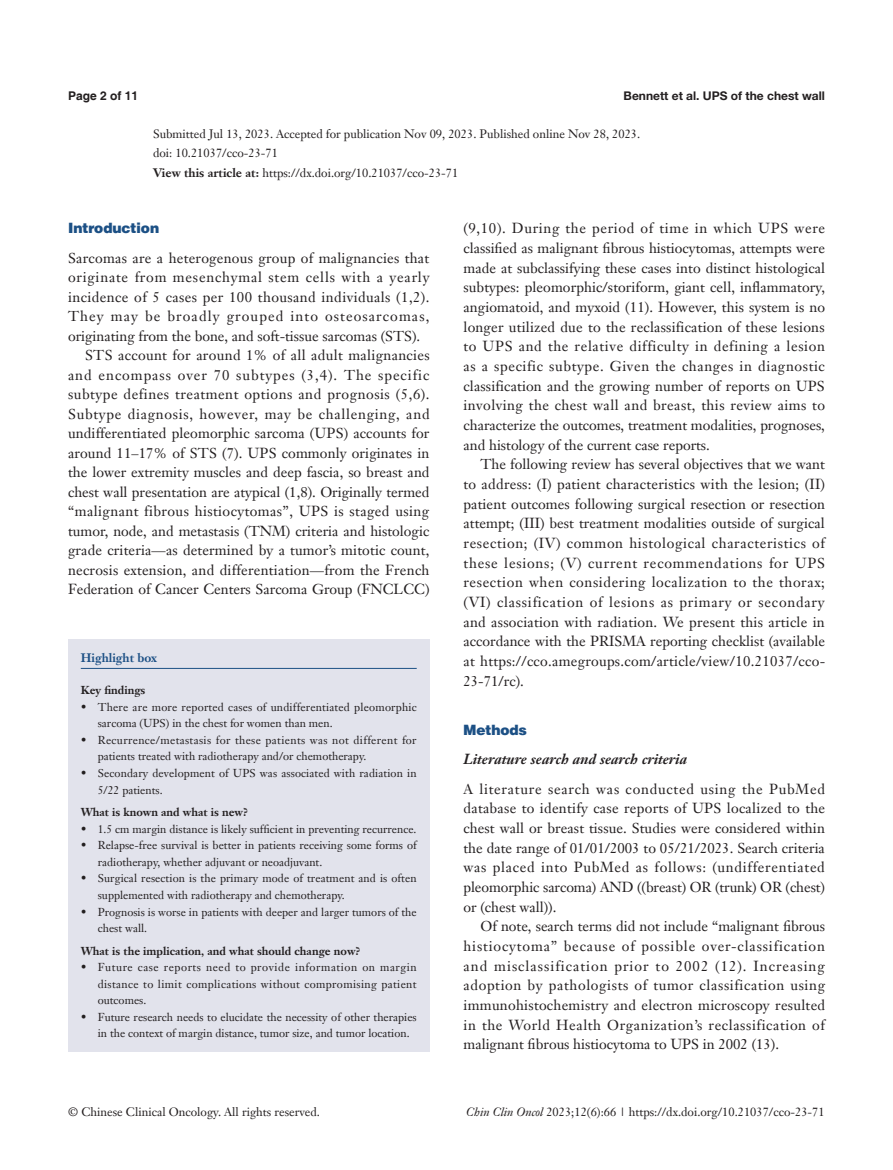
<style>
.page{position:relative;width:893px;height:1170px;background:#fff}
.page>*{position:absolute;margin:0;border:0;box-sizing:border-box;transform-origin:0 0}
.t1{font:14.25px/19.6px "Janson Text LT";letter-spacing:.01em;color:#231f20;text-align:justify}
.t2{font:14.25px "Janson Text LT";letter-spacing:.03em;color:#231f20}
.t3{font:14.25px "Janson Text LT";letter-spacing:.035em;color:#231f20}
.t4{font:14.25px "Janson Text LT";letter-spacing:.05em;color:#231f20}
.t5{font:14.25px "Janson Text LT";letter-spacing:.055em;color:#231f20}
.t6{font:14.25px "Janson Text LT";letter-spacing:.065em;color:#231f20}
.t7{font:14.25px "Janson Text LT";letter-spacing:.075em;color:#231f20}
.t8{font:italic 700 14.25px "Janson Text LT";color:#231f20}
.t9{font:900 14.25px "Helvetica";color:#1c5085}
.t10{font:12px/19.5px "Janson Text LT";color:#231f20}
.t11{font:700 12px "Helvetica Neue LT Pro";color:#231f20}
.t12{font:700 12px "Janson Text LT";color:#1c5085}
.t13{font:700 12px "Helvetica";color:#231f20}
.t14{font:11.25px/16.5px "Janson Text LT";color:#231f20}
.t15{font:11.25px/16.5px "Janson Text LT";letter-spacing:.03em;color:#231f20}
.t16{font:700 11.25px "Janson Text LT";color:#231f20}
.s1{font-weight:700}
.s2{font-style:italic}
</style>
<div class="page">
<div style="left:68px;top:639px;width:361px;height:412px;background:#e2e3ec"></div>
<hr style="left:81px;top:668px;width:336px;height:1px;background:#1c5085">
<p class="t13" style="left:68px;top:88px;width:72px">Page 2 of 11</p>
<p class="t11" style="left:624px;top:88px;width:203px">Bennett et al. UPS of the chest wall</p>
<p class="t10" style="left:153px;top:124px;width:489px">Submitted Jul 13, 2023. Accepted for publication Nov 09, 2023. Published online Nov 28, 2023. doi: 10.21037/cco-23-71<br><span class="s1">View this article at:</span> https://dx.doi.org/10.21037/cco-23-71</p>
<p class="t9" style="left:68px;top:219px;width:93px">Introduction</p>
<p class="t1" style="left:68px;top:248px;width:363px">Sarcomas are a heterogenous group of malignancies that</p>
<p class="t5" style="left:68px;top:268px;width:363px">originate from mesenchymal stem cells with a yearly</p>
<p class="t2" style="left:68px;top:288px;width:363px">incidence of 5 cases per 100 thousand individuals (1,2).</p>
<p class="t7" style="left:68px;top:307px;width:363px">They may be broadly grouped into osteosarcomas,</p>
<p class="t1" style="left:68px;top:326px;width:354px">originating from the bone, and soft-tissue sarcomas (STS).</p>
<p class="t1" style="left:85px;top:345px;width:346px">STS account for around 1% of all adult malignancies</p>
<p class="t6" style="left:68px;top:366px;width:363px">and encompass over 70 subtypes (3,4). The specific</p>
<p class="t3" style="left:68px;top:385px;width:363px">subtype defines treatment options and prognosis (5,6).</p>
<p class="t4" style="left:68px;top:405px;width:363px">Subtype diagnosis, however, may be challenging, and</p>
<p class="t1" style="left:68px;top:423px;width:363px">undifferentiated pleomorphic sarcoma (UPS) accounts for</p>
<p class="t1" style="left:68px;top:443px;width:363px">around 11–17% of STS (7). UPS commonly originates in</p>
<p class="t1" style="left:68px;top:462px;width:363px">the lower extremity muscles and deep fascia, so breast and</p>
<p class="t1" style="left:68px;top:482px;width:363px">chest wall presentation are atypical (1,8). Originally termed</p>
<p class="t2" style="left:68px;top:502px;width:363px">“malignant fibrous histiocytomas”, UPS is staged using</p>
<p class="t1" style="left:68px;top:521px;width:363px">tumor, node, and metastasis (TNM) criteria and histologic</p>
<p class="t1" style="left:68px;top:540px;width:363px">grade criteria—as determined by a tumor’s mitotic count,</p>
<p class="t1" style="left:68px;top:560px;width:363px">necrosis extension, and differentiation—from the French</p>
<p class="t1" style="left:68px;top:579px;width:363px">Federation of Cancer Centers Sarcoma Group (FNCLCC)</p>
<p class="t12" style="left:81px;top:650px;width:78px">Highlight box</p>
<p class="t16" style="left:81px;top:683px;width:66px">Key findings</p>
<p class="t14" style="left:98px;top:698px;width:320px;text-indent:-17px">• There are more reported cases of undifferentiated pleomorphic sarcoma (UPS) in the chest for women than men.</p>
<p class="t15" style="left:98px;top:731px;width:320px;text-indent:-17px">• Recurrence/metastasis for these patients was not different for patients treated with radiotherapy and/or chemotherapy.</p>
<p class="t14" style="left:98px;top:764px;width:320px;text-indent:-17px">• Secondary development of UPS was associated with radiation in<br>5/22 patients.</p>
<p class="t16" style="left:81px;top:805px;width:169px">What is known and what is new?</p>
<p class="t14" style="left:81px;top:820px;width:337px">• 1.5 cm margin distance is likely sufficient in preventing recurrence.</p>
<p class="t14" style="left:98px;top:837px;width:320px;text-indent:-17px">• Relapse-free survival is better in patients receiving some forms of radiotherapy, whether adjuvant or neoadjuvant.</p>
<p class="t14" style="left:98px;top:870px;width:320px;text-indent:-17px">• Surgical resection is the primary mode of treatment and is often supplemented with radiotherapy and chemotherapy.</p>
<p class="t14" style="left:98px;top:903px;width:320px;text-indent:-17px">• Prognosis is worse in patients with deeper and larger tumors of the chest wall.</p>
<p class="t16" style="left:81px;top:943px;width:281px">What is the implication, and what should change now?</p>
<p class="t14" style="left:98px;top:959px;width:321px;text-align:justify;text-indent:-17px">• Future case reports need to provide information on margin distance to limit complications without compromising patient outcomes.</p>
<p class="t14" style="left:98px;top:1008px;width:320px;text-indent:-17px">• Future research needs to elucidate the necessity of other therapies in the context of margin distance, tumor size, and tumor location.</p>
<p class="t1" style="left:463px;top:218px;width:363px">(9,10). During the period of time in which UPS were classified as malignant fibrous histiocytomas, attempts were made at subclassifying these cases into distinct histological subtypes: pleomorphic/storiform, giant cell, inflammatory, angiomatoid, and myxoid (11). However, this system is no longer utilized due to the reclassification of these lesions to UPS and the relative difficulty in defining a lesion as a specific subtype. Given the changes in diagnostic classification and the growing number of reports on UPS involving the chest wall and breast, this review aims to characterize the outcomes, treatment modalities, prognoses, and histology of the current case reports.</p>
<p class="t1" style="left:463px;top:454px;width:363px;text-indent:17px">The following review has several objectives that we want to address: (I) patient characteristics with the lesion; (II) patient outcomes following surgical resection or resection attempt; (III) best treatment modalities outside of surgical resection; (IV) common histological characteristics of these lesions; (V) current recommendations for UPS resection when considering localization to the thorax; (VI) classification of lesions as primary or secondary and association with radiation. We present this article in accordance with the PRISMA reporting checklist (available at https://cco.amegroups.com/article/view/10.21037/cco-23-71/rc).</p>
<p class="t9" style="left:463px;top:720px;width:65px">Methods</p>
<p class="t8" style="left:463px;top:750px;width:225px">Literature search and search criteria</p>
<p class="t1" style="left:463px;top:778px;width:363px">A literature search was conducted using the PubMed database to identify case reports of UPS localized to the chest wall or breast tissue. Studies were considered within the date range of 01/01/2003 to 05/21/2023. Search criteria was placed into PubMed as follows: (undifferentiated pleomorphic sarcoma) AND ((breast) OR (trunk) OR (chest) or (chest wall)).</p>
<p class="t1" style="left:463px;top:916px;width:363px;text-indent:17px">Of note, search terms did not include “malignant fibrous histiocytoma” because of possible over-classification and misclassification prior to 2002 (12). Increasing adoption by pathologists of tumor classification using immunohistochemistry and electron microscopy resulted in the World Health Organization’s reclassification of malignant fibrous histiocytoma to UPS in 2002 (13).</p>
<p class="t10" style="left:68px;top:1102px;width:253px">© Chinese Clinical Oncology. All rights reserved.</p>
<p class="t10" style="left:466px;top:1102px;width:360px"><span class="s2">Chin Clin Oncol</span> 2023;12(6):66 | https://dx.doi.org/10.21037/cco-23-71</p>
</div>
